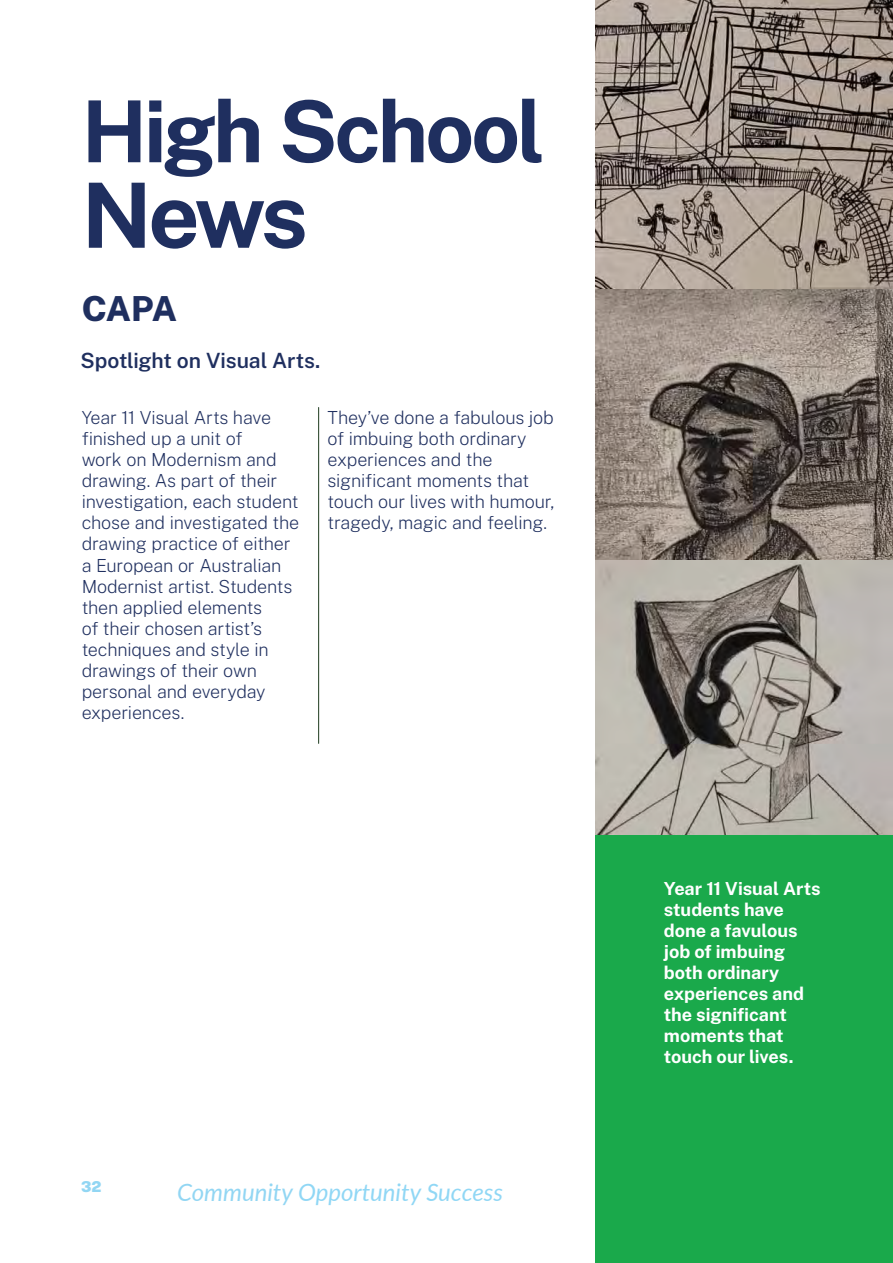
<style>
.page{position:relative;width:893px;height:1263px;background:#fff}
.page>*{position:absolute;margin:0;border:0;box-sizing:border-box;transform-origin:0 0}
.t1{font:700 90px "Public Sans";color:#1f2f5f}
.t2{font:700 85.5px "Public Sans";letter-spacing:-.04em;color:#1f2f5f}
.t3{font:800 34.5px "Public Sans";color:#1f2f5f}
.t4{font:italic 24px "Lato";color:#90d7f5}
.TXT{font:600 21px "Public Sans";letter-spacing:-.005em;color:#1f2f5f}
.TXT-2{font:200 18px/21px "Public Sans";letter-spacing:-.01em;color:#1f2f5f}
.SUB{font:700 18px/21px "Public Sans";color:#fff}
.t5{font:900 15px "Public Sans";color:#92d6f3}
.s1{color:#92d6f3}
</style>
<div class="page">
<div style="left:595px;top:834px;width:298px;height:429px;background:#1aa94b"></div>
<hr style="left:318px;top:407px;width:1px;height:336px;background:#3d563e">
<hr style="left:892px;top:834px;width:1px;height:429px;background:#cedae0">
<img style="left:595px;top:288px;width:298px;height:273px">
<svg style="left:595px;top:561px;width:298px;height:273px;background:#a19c95"></svg>
<svg style="left:595px;top:0;width:298px;height:288px;background:#91857c"></svg>
<p class="t2" style="left:82px;top:68px;width:465px">High School</p>
<p class="t1" style="left:82px;top:149px;width:228px">News</p>
<p class="t3" style="left:82px;top:283px;width:97px">CAPA</p>
<p class="TXT" style="left:80px;top:345px;width:242px">Spotlight on Visual Arts.</p>
<p class="TXT-2" style="left:82px;top:407px;width:219px">Year 11 Visual Arts have finished up a unit of<br>work on Modernism and drawing. As part of their investigation, each student chose and investigated the drawing practice of either a European or Australian<br>Modernist artist. Students then applied elements<br>of their chosen artist’s techniques and style in drawings of their own personal and everyday experiences.</p>
<p class="TXT-2" style="left:328px;top:407px;width:228px">They’ve done a fabulous job of imbuing both ordinary experiences and the significant moments that touch our lives with humour, tragedy, magic and feeling.</p>
<p class="t5" style="left:81px;top:1175px;width:22px">32</p>
<h3 class="t4" style="left:177px;top:1175px;width:327px"><span class="s1">Community</span> Opportunity Success</h3>
<p class="SUB" style="left:664px;top:876px;width:158px">Year 11 Visual Arts students have done a favulous job of imbuing both ordinary experiences and the significant moments that touch our lives.</p>
</div>
